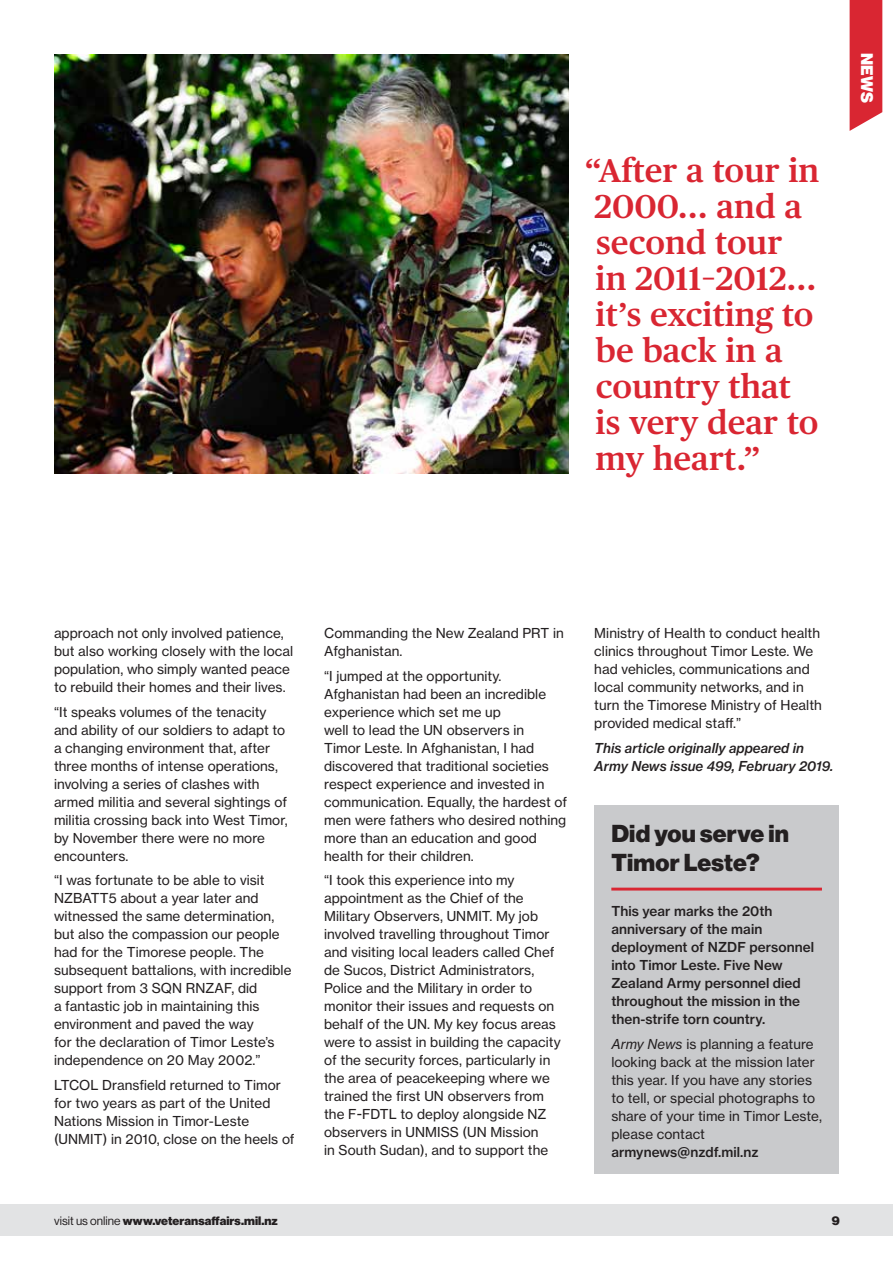
<style>
.page{position:relative;width:893px;height:1263px;background:#fff}
.page>*{position:absolute;margin:0;border:0;box-sizing:border-box;transform-origin:0 0}
.t1{font:600 33px/36px "Publico Text";color:#d92632}
.t2{font:900 24px/28.8px "Haas Grot Disp 95";letter-spacing:.01em;color:#231f20}
.t3{font:900 16.5px "Haas Grot Disp 95";color:#fff}
.t4{font:13.5px/18px "Haas Grot Text 55 Roman";letter-spacing:.005em;color:#231f20}
.t5{font:500 13.5px/18px "Haas Grot Text 65";letter-spacing:.005em;color:#231f20}
.t6{font:italic 500 13.5px/18px "Haas Grot Text 66";letter-spacing:.005em;color:#231f20}
.t7{font:900 12px "Haas Grot Disp 95";letter-spacing:.005em;color:#231f20}
.s1{font-family:"Haas Grot Text 56";font-style:italic}
.s2{font-family:"Haas Grot Disp 55 Roman";font-weight:400}
</style>
<div class="page">
<div style="left:0;top:1204px;width:893px;height:31px;background:#e2e3e4"></div>
<svg style="left:850px;top:0;width:32px;height:131px;background:#db3540"></svg>
<div style="left:594px;top:805px;width:245px;height:369px;background:#c9cacc"></div>
<hr style="left:611px;top:888px;width:211px;height:2px;background:#d92632">
<img style="left:54px;top:54px;width:515px;height:420px">
<h1 class="t1" style="left:594px;top:151px;width:227px;text-indent:-10px">“After a tour in<br>2000... and a second tour in 2011–2012... it’s exciting to be back in a country that is very dear to my heart.”</h1>
<p class="t3" style="left:877px;top:53px;width:49px;rotate:90deg">news</p>
<p class="t4" style="left:54px;top:624px;width:241px">approach not only involved patience, but also working closely with the local population, who simply wanted peace to rebuild their homes and their lives.</p>
<p class="t4" style="left:54px;top:703px;width:235px">“It speaks volumes of the tenacity and ability of our soldiers to adapt to a changing environment that, after three months of intense operations, involving a series of clashes with armed militia and several sightings of militia crossing back into West Timor, by November there were no more encounters.</p>
<p class="t4" style="left:54px;top:871px;width:239px">“I was fortunate to be able to visit NZBATT5 about a year later and witnessed the same determination, but also the compassion our people had for the Timorese people. The subsequent battalions, with incredible support from 3 SQN RNZAF, did<br>a fantastic job in maintaining this environment and paved the way<br>for the declaration of Timor Leste’s independence on 20 May 2002.”</p>
<p class="t4" style="left:54px;top:1075px;width:242px">LTCOL Dransfield returned to Timor for two years as part of the United Nations Mission in Timor-Leste (UNMIT) in 2010, close on the heels of</p>
<p class="t4" style="left:324px;top:624px;width:241px">Commanding the New Zealand PRT in<br>Afghanistan.</p>
<p class="t4" style="left:324px;top:667px;width:245px">“I jumped at the opportunity.<br>Afghanistan had been an incredible experience which set me up<br>well to lead the UN observers in<br>Timor Leste. In Afghanistan, I had discovered that traditional societies respect experience and invested in communication. Equally, the hardest of men were fathers who desired nothing more than an education and good health for their children.</p>
<p class="t4" style="left:324px;top:871px;width:238px">“I took this experience into my appointment as the Chief of the Military Observers, UNMIT. My job involved travelling throughout Timor and visiting local leaders called Chef de Sucos, District Administrators, Police and the Military in order to monitor their issues and requests on behalf of the UN. My key focus areas were to assist in building the capacity of the security forces, particularly in the area of peacekeeping where we trained the first UN observers from the F-FDTL to deploy alongside NZ observers in UNMISS (UN Mission<br>in South Sudan), and to support the</p>
<p class="t4" style="left:594px;top:624px;width:229px">Ministry of Health to conduct health clinics throughout Timor Leste. We had vehicles, communications and local community networks, and in turn the Timorese Ministry of Health provided medical staff.”</p>
<p class="t6" style="left:594px;top:739px;width:241px">This article originally appeared in<br>Army News issue 499, February 2019.</p>
<h2 class="t2" style="left:611px;top:819px;width:179px">Did you serve in<br>Timor Leste?</h2>
<p class="t5" style="left:611px;top:902px;width:204px">This year marks the 20th anniversary of the main deployment of NZDF personnel into Timor Leste. Five New<br>Zealand Army personnel died throughout the mission in the then-strife torn country.</p>
<p class="t4" style="left:611px;top:1035px;width:212px"><span class="s1">Army News</span> is planning a feature looking back at the mission later this year. If you have any stories to tell, or special photographs to share of your time in Timor Leste, please contact</p>
<p class="t5" style="left:611px;top:1143px;width:149px">armynews@nzdf.mil.nz</p>
<p class="t7" style="left:54px;top:1213px;width:225px"><span class="s2">visit us online</span> www.veteransaffairs.mil.nz</p>
<p class="t7" style="left:832px;top:1213px;width:9px">9</p>
</div>
